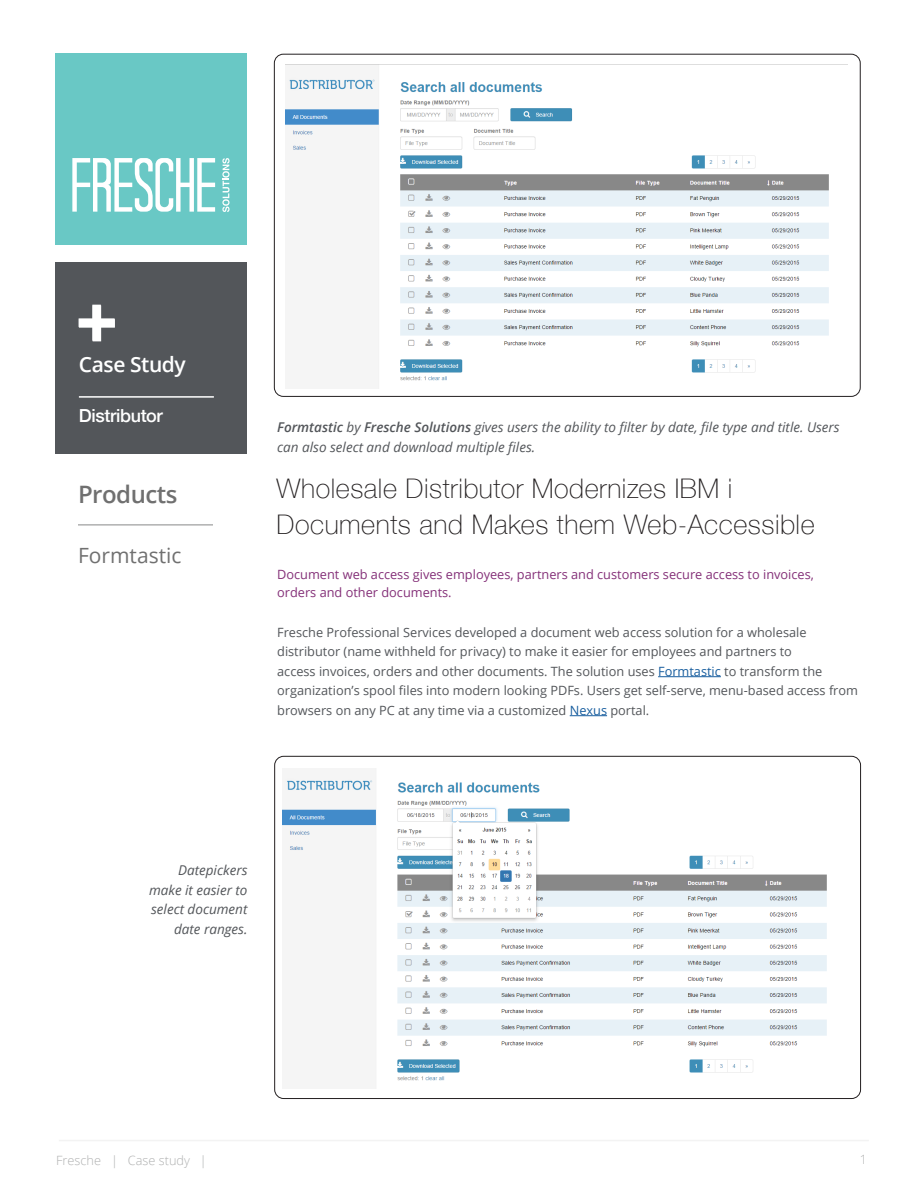
<style>
.page{position:relative;width:918px;height:1188px;background:#fff}
.page>*{position:absolute;margin:0;border:0;box-sizing:border-box;transform-origin:0 0}
.t1{font:100 27px "Helvetica Neue";letter-spacing:.02em;color:#231f20}
.t2{font:600 24px "Open Sans";letter-spacing:-.02em;color:#707070}
.t3{font:21px "Open Sans";color:#707070}
.t4{font:600 21px "Open Sans";letter-spacing:-.02em;color:#fff}
.t5{font:500 18px "Helvetica Neue";letter-spacing:-.02em;color:#fff}
.Main_body_copy_parag{font:italic 13.5px/19.5px "Open Sans";color:#53565a}
.Main_body_para_Bulle{font:italic 13.5px/19.5px "Open Sans";color:#53565a;text-align:right}
.Main_body_copy_parag-2{font:12.75px/19.5px "Open Sans";color:#53565a}
.Bullet_Point_Paragra{font:12.75px/18px "Open Sans";color:#843078}
.t6{font:300 12.75px "Open Sans";color:#afb0b0}
.s1{font-weight:600}
.s2{color:#175d9e}
</style>
<div class="page">
<div style="left:55px;top:53px;width:191px;height:191px;background:#69c8c5"></div>
<div style="left:55px;top:262px;width:191px;height:191px;background:#53565a"></div>
<hr style="left:59px;top:1140px;width:810px;height:1px;background:#f3f3f3">
<svg style="left:72px;top:158px;width:143px;height:54px"></svg>
<svg style="left:222px;top:158px;width:8px;height:54px"></svg>
<img style="left:283px;top:768px;width:544px;height:320px">
<hr style="left:658px;top:676px;width:63px;height:1px;background:#175d9e">
<hr style="left:570px;top:715px;width:37px;height:1px;background:#175d9e">
<hr style="left:79px;top:396px;width:135px;height:2px;background:#fff">
<svg style="left:79px;top:305px;width:36px;height:36px"></svg>
<hr style="left:78px;top:524px;width:135px;height:2px;background:#afb0b0">
<img style="left:285px;top:65px;width:544px;height:323px">
<p class="t4" style="left:79px;top:350px;width:108px">Case Study</p>
<p class="t5" style="left:79px;top:401px;width:86px">Distributor</p>
<p class="t2" style="left:78px;top:478px;width:101px">Products</p>
<p class="t3" style="left:78px;top:541px;width:105px">Formtastic</p>
<p class="Main_body_copy_parag" style="left:277px;top:417px;width:564px"><span class="s1">Formtastic</span> by <span class="s1">Fresche Solutions</span> gives users the ability to filter by date, file type and title. Users can also select and download multiple files.</p>
<p class="t1" style="left:277px;top:468px;width:457px">Wholesale Distributor Modernizes IBM i</p>
<p class="t1" style="left:277px;top:504px;width:540px">Documents and Makes them Web-Accessible</p>
<p class="Bullet_Point_Paragra" style="left:277px;top:565px;width:538px">Document web access gives employees, partners and customers secure access to invoices, orders and other documents.</p>
<p class="Main_body_copy_parag-2" style="left:277px;top:622px;width:582px">Fresche Professional Services developed a document web access solution for a wholesale distributor (name withheld for privacy) to make it easier for employees and partners to<br>access invoices, orders and other documents. The solution uses <span class="s2">Formtastic</span> to transform the organization’s spool files into modern looking PDFs. Users get self-serve, menu-based access from browsers on any PC at any time via a customized <span class="s2">Nexus</span> portal.</p>
<p class="Main_body_para_Bulle" style="left:149px;top:860px;width:100px">Datepickers make it easier to select document date ranges.</p>
<p class="t6" style="left:56px;top:1152px;width:152px">Fresche | Case study |</p>
<p class="t6" style="left:860px;top:1150px;width:9px">1</p>
</div>
